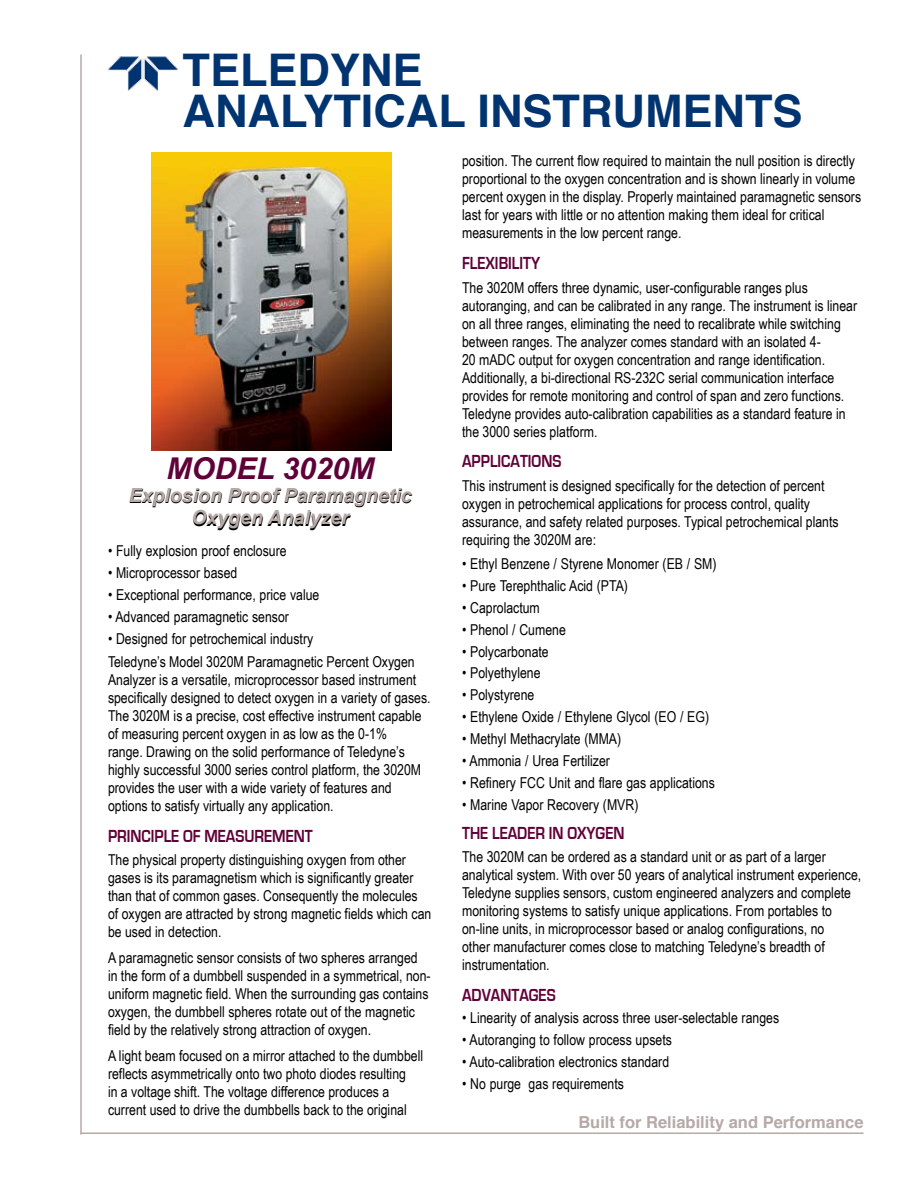
<style>
.page{position:relative;width:918px;height:1188px;background:#fff}
.page>*{position:absolute;margin:0;border:0;box-sizing:border-box;transform-origin:0 0}
.t1{font:700 45px/40.5px "Helvetica";color:#003471}
.t2{font:italic 700 30px "Arial";color:#600038}
.t3{font:italic 700 19.5px/22.5px "Arial";color:#000;text-align:center}
.t4{font:700 18px "Eurostile";color:#600038;scale:.83 1}
.t5{font:700 16.5px "Helvetica";color:#b6a9a6}
.t6{font:15px/18px "Arial Narrow";color:#000}
</style>
<div class="page">
<hr style="left:80px;top:55px;width:2px;height:1080px;background:#b6a9a6">
<img style="left:108px;top:56px;width:70px;height:35px">
<hr style="left:81px;top:1132px;width:783px;height:2px;background:#b6a9a6">
<img style="left:152px;top:152px;width:239px;height:299px">
<h1 class="t1" style="left:183px;top:48px;width:622px">TELEDYNE<br>ANALYTICAL INSTRUMENTS</h1>
<h2 class="t2" style="left:166px;top:452px;width:209px">MODEL 3020M</h2>
<h3 class="t3" style="left:129px;top:485px;width:284px">Explosion Proof Paramagnetic<br>Oxygen Analyzer</h3>
<p class="t6" style="left:108px;top:542px;width:180px">• Fully explosion proof enclosure</p>
<p class="t6" style="left:108px;top:564px;width:131px">• Microprocessor based</p>
<p class="t6" style="left:108px;top:586px;width:213px">• Exceptional performance, price value</p>
<p class="t6" style="left:108px;top:607px;width:183px">• Advanced paramagnetic sensor</p>
<p class="t6" style="left:108px;top:627px;width:308px;line-height:23.4px">• Designed for petrochemical industry<br>Teledyne’s Model 3020M Paramagnetic Percent Oxygen</p>
<p class="t6" style="left:108px;top:671px;width:324px">Analyzer is a versatile, microprocessor based instrument specifically designed to detect oxygen in a variety of gases.<br>The 3020M is a precise, cost effective instrument capable of measuring percent oxygen in as low as the 0-1%<br>range. Drawing on the solid performance of Teledyne’s highly successful 3000 series control platform, the 3020M provides the user with a wide variety of features and options to satisfy virtually any application.</p>
<p class="t4" style="left:108px;top:826px;width:248px">PRINCIPLE OF MEASUREMENT</p>
<p class="t6" style="left:108px;top:851px;width:325px">The physical property distinguishing oxygen from other gases is its paramagnetism which is significantly greater than that of common gases. Consequently the molecules of oxygen are attracted by strong magnetic fields which can be used in detection.</p>
<p class="t6" style="left:108px;top:949px;width:324px">A paramagnetic sensor consists of two spheres arranged in the form of a dumbbell suspended in a symmetrical, non&shy;uniform magnetic field. When the surrounding gas contains oxygen, the dumbbell spheres rotate out of the magnetic field by the relatively strong attraction of oxygen.</p>
<p class="t6" style="left:108px;top:1046px;width:317px">A light beam focused on a mirror attached to the dumbbell reflects asymmetrically onto two photo diodes resulting<br>in a voltage shift. The voltage difference produces a current used to drive the dumbbells back to the original</p>
<p class="t6" style="left:462px;top:152px;width:401px">position. The current flow required to maintain the null position is directly proportional to the oxygen concentration and is shown linearly in volume percent oxygen in the display. Properly maintained paramagnetic sensors last for years with little or no attention making them ideal for critical measurements in the low percent range.</p>
<p class="t4" style="left:462px;top:253px;width:95px">FLEXIBILITY</p>
<p class="t6" style="left:462px;top:278px;width:397px">The 3020M offers three dynamic, user-configurable ranges plus autoranging, and can be calibrated in any range. The instrument is linear on all three ranges, eliminating the need to recalibrate while switching between ranges. The analyzer comes standard with an isolated 4-<br>20 mADC output for oxygen concentration and range identification.<br>Additionally, a bi-directional RS-232C serial communication interface provides for remote monitoring and control of span and zero functions.<br>Teledyne provides auto-calibration capabilities as a standard feature in the 3000 series platform.</p>
<p class="t4" style="left:462px;top:452px;width:121px">APPLICATIONS</p>
<p class="t6" style="left:462px;top:477px;width:378px">This instrument is designed specifically for the detection of percent oxygen in petrochemical applications for process control, quality assurance, and safety related purposes. Typical petrochemical plants requiring the 3020M are:</p>
<p class="t6" style="left:462px;top:555px;width:256px">• Ethyl Benzene / Styrene Monomer (EB / SM)</p>
<p class="t6" style="left:462px;top:577px;width:167px">• Pure Terephthalic Acid (PTA)</p>
<p class="t6" style="left:462px;top:598px;width:79px">• Caprolactum</p>
<p class="t6" style="left:462px;top:620px;width:105px">• Phenol / Cumene</p>
<p class="t6" style="left:462px;top:642px;width:88px">• Polycarbonate</p>
<p class="t6" style="left:462px;top:664px;width:80px">• Polyethylene</p>
<p class="t6" style="left:462px;top:686px;width:74px">• Polystyrene</p>
<p class="t6" style="left:462px;top:708px;width:249px">• Ethylene Oxide / Ethylene Glycol (EO / EG)</p>
<p class="t6" style="left:462px;top:730px;width:161px">• Methyl Methacrylate (MMA)</p>
<p class="t6" style="left:462px;top:752px;width:149px">• Ammonia / Urea Fertilizer</p>
<p class="t6" style="left:462px;top:774px;width:254px">• Refinery FCC Unit and flare gas applications</p>
<p class="t6" style="left:462px;top:796px;width:178px">• Marine Vapor Recovery (MVR)</p>
<p class="t4" style="left:462px;top:823px;width:197px">THE LEADER IN OXYGEN</p>
<p class="t6" style="left:462px;top:848px;width:401px">The 3020M can be ordered as a standard unit or as part of a larger analytical system. With over 50 years of analytical instrument experience, Teledyne supplies sensors, custom engineered analyzers and complete monitoring systems to satisfy unique applications. From portables to on-line units, in microprocessor based or analog configurations, no<br>other manufacturer comes close to matching Teledyne’s breadth of instrumentation.</p>
<p class="t4" style="left:462px;top:985px;width:114px">ADVANTAGES</p>
<p class="t6" style="left:462px;top:1009px;width:319px">• Linearity of analysis across three user-selectable ranges</p>
<p class="t6" style="left:462px;top:1030px;width:211px">• Autoranging to follow process upsets</p>
<p class="t6" style="left:462px;top:1052px;width:209px">• Auto-calibration electronics standard</p>
<p class="t6" style="left:462px;top:1074px;width:163px">• No purge gas requirements</p>
<p class="t5" style="left:578px;top:1108px;width:287px">Built for Reliability and Performance</p>
</div>
